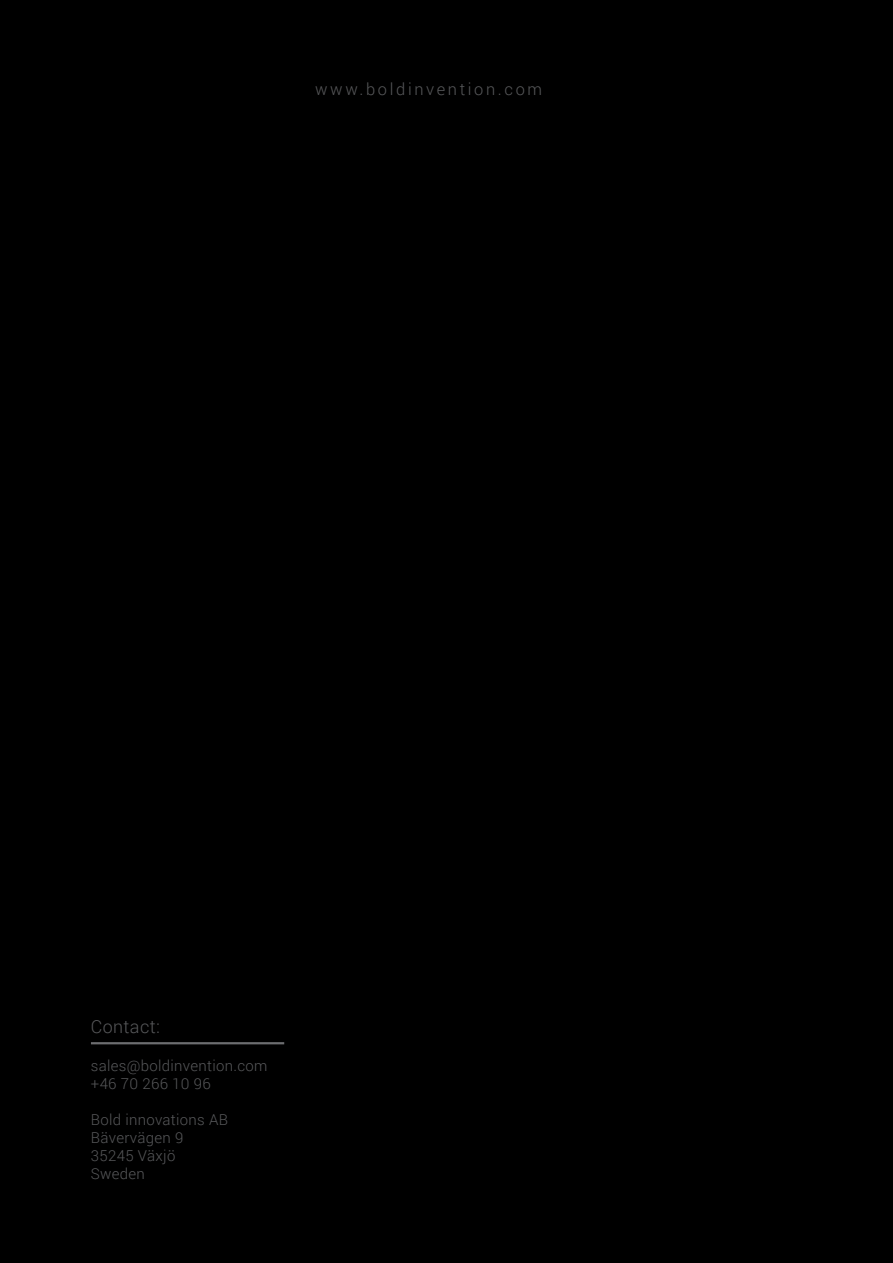
<style>
.page{position:relative;width:893px;height:1263px;background:#000}
.page>*{position:absolute;margin:0;border:0;box-sizing:border-box;transform-origin:0 0}
.t1{font:300 18px "Roboto";letter-spacing:.02em;color:#57585a}
.t2{font:300 16.5px "Roboto";letter-spacing:.16em;color:#57585a}
.t3{font:300 15px/18px "Roboto";letter-spacing:.02em;color:#57585a}
</style>
<div class="page">
<hr style="left:91px;top:1042px;width:193px;height:2px;background:#6c6d70">
<p class="t2" style="left:315px;top:78px;width:229px">www.boldinvention.com</p>
<p class="t1" style="left:91px;top:1014px;width:70px">Contact:</p>
<p class="t3" style="left:91px;top:1056px;width:178px">sales@boldinvention.com +46 70 266 10 96</p>
<p class="t3" style="left:91px;top:1110px;width:139px">Bold innovations AB<br>Bävervägen 9<br>35245 Växjö<br>Sweden</p>
</div>
